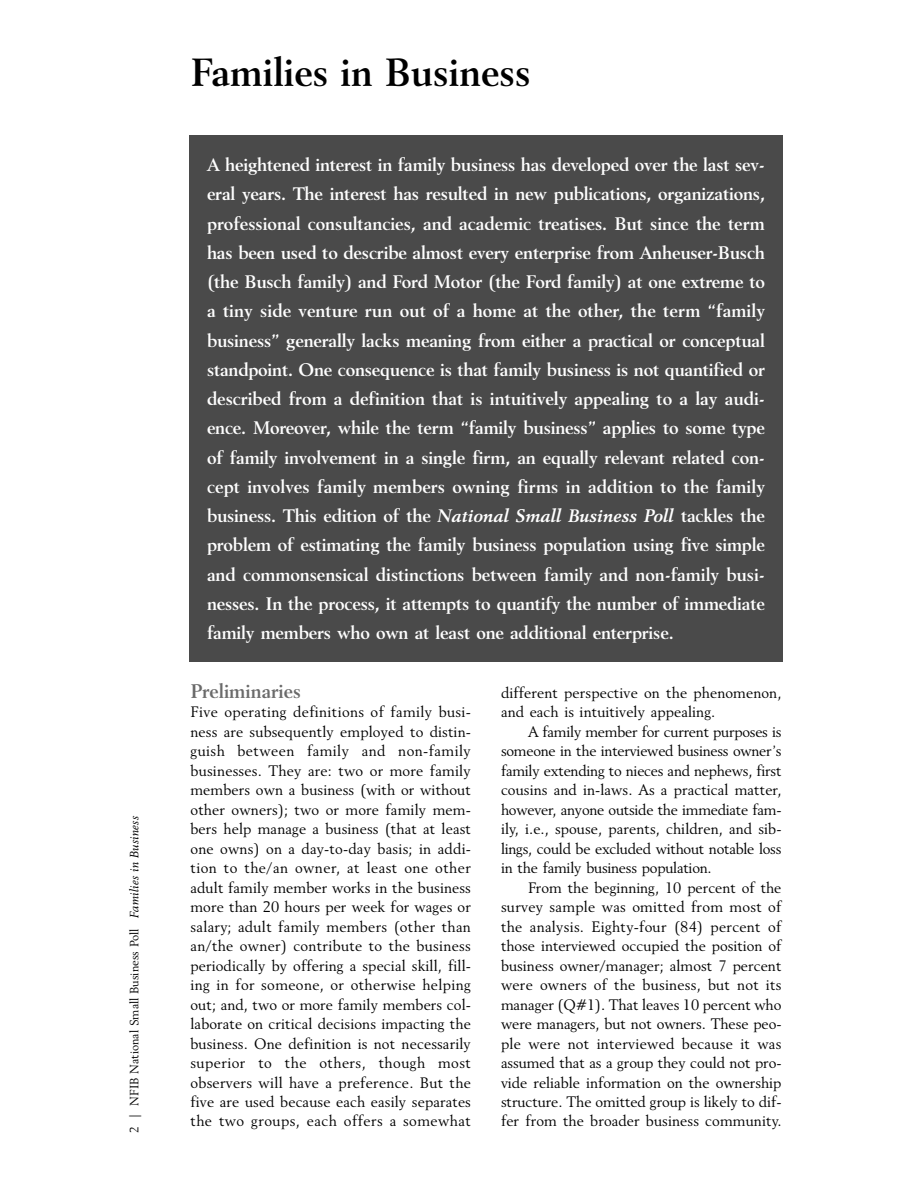
<style>
.page{position:relative;width:918px;height:1188px;background:#fff}
.page>*{position:absolute;margin:0;border:0;box-sizing:border-box;transform-origin:0 0}
.t1{font:700 39px "Revival 565 BT";color:#000}
.t2{font:700 19.5px "Revival 565 BT";color:#6a6a6a}
.t3{font:700 18px/29.2px "Revival 565 BT";letter-spacing:-.01em;color:#fff;text-align:justify}
.t4{font:15px/19.5px "Revival 565 BT";letter-spacing:.005em;color:#000;text-align:justify}
.t5{font:12px "Revival 565 BT";color:#000}
.s1{font-style:italic}
</style>
<div class="page">
<div style="left:189px;top:135px;width:594px;height:527px;background:#4a4a4a"></div>
<p class="t5" style="left:129px;top:1132px;width:319px;rotate:-90deg">2 | NFIB National Small Business Poll <span class="s1">Families in Business</span></p>
<h1 class="t1" style="left:190px;top:58px;width:342px">Families in Business</h1>
<p class="t3" style="left:207px;top:152px;width:560px">A heightened interest in family business has developed over the last sev&shy;eral years. The interest has resulted in new publications, organizations, professional consultancies, and academic treatises. But since the term has been used to describe almost every enterprise from Anheuser-Busch (the Busch family) and Ford Motor (the Ford family) at one extreme to a tiny side venture run out of a home at the other, the term “family business” generally lacks meaning from either a practical or conceptual standpoint. One consequence is that family business is not quantified or described from a definition that is intuitively appealing to a lay audi&shy;ence. Moreover, while the term “family business” applies to some type of family involvement in a single firm, an equally relevant related con&shy;cept involves family members owning firms in addition to the family business. This edition of the <span class="s1">National Small Business Poll</span> tackles the problem of estimating the family business population using five simple and commonsensical distinctions between family and non-family busi&shy;nesses. In the process, it attempts to quantify the number of immediate family members who own at least one additional enterprise.</p>
<h2 class="t2" style="left:190px;top:684px;width:112px">Preliminaries</h2>
<p class="t4" style="left:190px;top:704px;width:282px">Five operating definitions of family busi&shy;ness are subsequently employed to distin&shy;guish between family and non-family businesses. They are: two or more family members own a business (with or without other owners); two or more family mem&shy;bers help manage a business (that at least one owns) on a day-to-day basis; in addi&shy;tion to the/an owner, at least one other adult family member works in the business more than 20 hours per week for wages or salary; adult family members (other than an/the owner) contribute to the business periodically by offering a special skill, fill&shy;ing in for someone, or otherwise helping out; and, two or more family members col&shy;laborate on critical decisions impacting the business. One definition is not necessarily superior to the others, though most observers will have a preference. But the five are used because each easily separates the two groups, each offers a somewhat</p>
<p class="t4" style="left:501px;top:685px;width:282px">different perspective on the phenomenon, and each is intuitively appealing.</p>
<p class="t4" style="left:501px;top:724px;width:282px;text-indent:27px">A family member for current purposes is someone in the interviewed business owner’s family extending to nieces and nephews, first cousins and in-laws. As a practical matter, however, anyone outside the immediate fam&shy;ily, i.e., spouse, parents, children, and sib&shy;lings, could be excluded without notable loss in the family business population.</p>
<p class="t4" style="left:501px;top:880px;width:282px;text-indent:27px">From the beginning, 10 percent of the survey sample was omitted from most of the analysis. Eighty-four (84) percent of those interviewed occupied the position of business owner/manager; almost 7 percent were owners of the business, but not its manager (Q#1). That leaves 10 percent who were managers, but not owners. These peo&shy;ple were not interviewed because it was assumed that as a group they could not pro&shy;vide reliable information on the ownership structure. The omitted group is likely to dif&shy;fer from the broader business community.</p>
</div>
